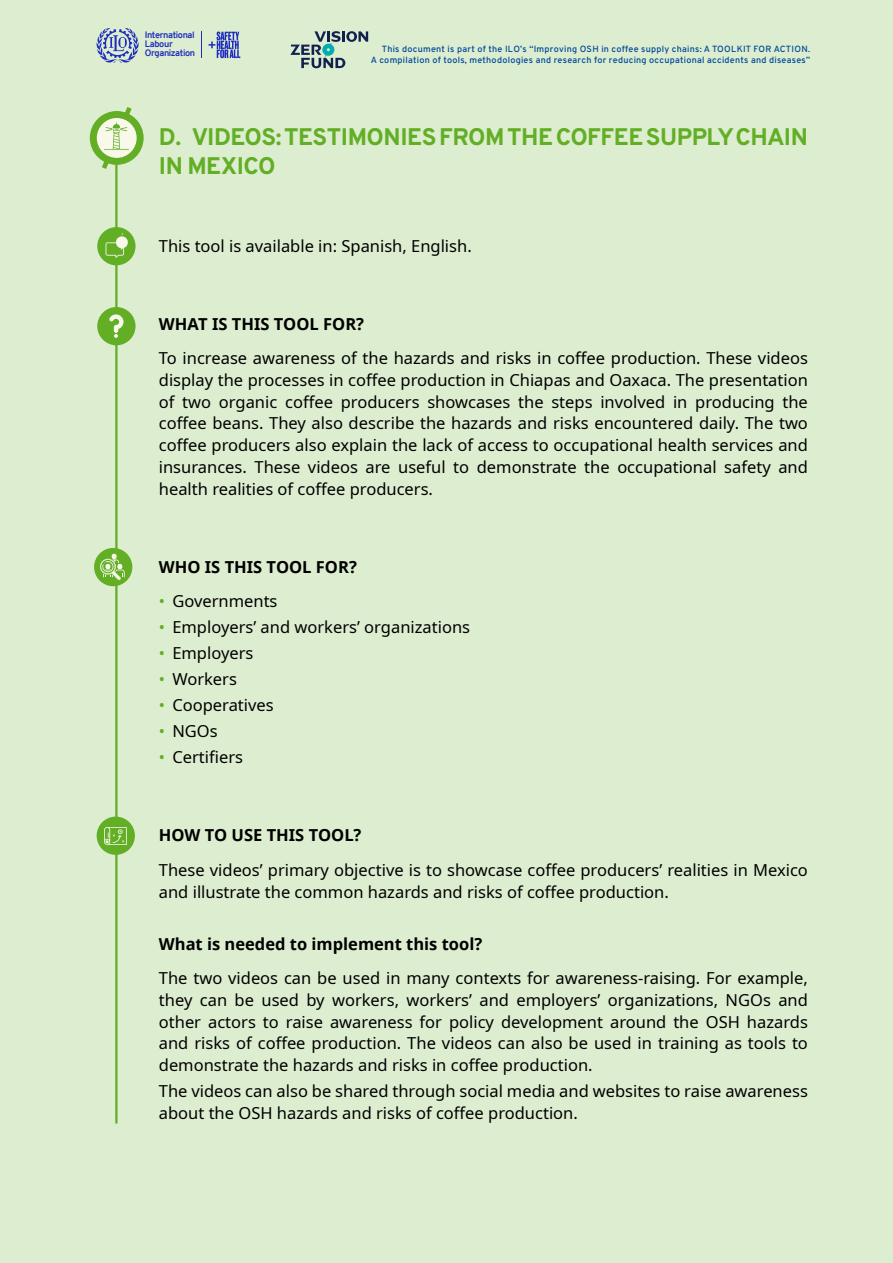
<style>
.page{position:relative;width:893px;height:1263px;background:#ddedcf}
.page>*{position:absolute;margin:0;border:0;box-sizing:border-box;transform-origin:0 0}
.t1{font:800 24px/28.8px "Overpass";letter-spacing:-.02em;color:#62ae25}
.t2{font:16.5px/21.8px "Noto Sans";color:#000;text-align:justify}
.t3{font:700 16.5px "Noto Sans";color:#000}
.t4{font:700 9.15px/9.1px "Overpass";letter-spacing:-.04em;color:#1e2dbe}
.t5{font:600 9px/10.8px "Overpass";letter-spacing:.03em;color:#004a99;text-align:right}
.s1{color:#62ae25}
</style>
<div class="page">
<hr style="left:115px;top:131px;width:3px;height:992px;background:#62ae25">
<div style="left:90px;top:111px;width:54px;height:54px;background:#62ae25;border-radius:50%"></div>
<div style="left:97px;top:118px;width:40px;height:40px;background:#f8f9eb;border-radius:50%"></div>
<svg style="left:102px;top:107px;width:30px;height:62px"></svg>
<div style="left:97px;top:227px;width:39px;height:38px;background:#62ae25;border-radius:50%"></div>
<svg style="left:105px;top:233px;width:23px;height:25px"></svg>
<div style="left:97px;top:307px;width:39px;height:38px;background:#62ae25;border-radius:50%"></div>
<svg style="left:109px;top:314px;width:15px;height:24px"></svg>
<div style="left:94px;top:548px;width:38px;height:38px;background:#62ae25;border-radius:50%"></div>
<svg style="left:99px;top:554px;width:26px;height:27px"></svg>
<div style="left:97px;top:816px;width:38px;height:39px;background:#62ae25;border-radius:50%"></div>
<svg style="left:104px;top:827px;width:23px;height:18px"></svg>
<svg style="left:96px;top:28px;width:43px;height:35px"></svg>
<svg style="left:201px;top:32px;width:1px;height:26px"></svg>
<svg style="left:209px;top:32px;width:31px;height:26px"></svg>
<svg style="left:290px;top:31px;width:78px;height:37px"></svg>
<p class="t4" style="left:145px;top:30px;width:52px">International<br>Labour<br>Organization</p>
<p class="t5" style="left:371px;top:44px;width:441px">This document is part of the ILO’s “Improving OSH in coffee supply chains: A TOOLKIT FOR ACTION.<br>A compilation of tools, methodologies and research for reducing occupational accidents and diseases”</p>
<h1 class="t1" style="left:159px;top:122px;width:650px">D. VIDEOS: TESTIMONIES FROM THE COFFEE SUPPLY CHAIN<br>IN MEXICO</h1>
<p class="t2" style="left:159px;top:235px;width:314px">This tool is available in: Spanish, English.</p>
<p class="t3" style="left:159px;top:312px;width:207px">WHAT IS THIS TOOL FOR?</p>
<p class="t2" style="left:159px;top:348px;width:651px">To increase awareness of the hazards and risks in coffee production. These videos display the processes in coffee production in Chiapas and Oaxaca. The presentation of two organic coffee producers showcases the steps involved in producing the coffee beans. They also describe the hazards and risks encountered daily. The two coffee producers also explain the lack of access to occupational health services and insurances. These videos are useful to demonstrate the occupational safety and health realities of coffee producers.</p>
<p class="t3" style="left:159px;top:555px;width:199px">WHO IS THIS TOOL FOR?</p>
<p class="t2" style="left:159px;top:591px;width:120px"><span class="s1">•</span> Governments</p>
<p class="t2" style="left:159px;top:617px;width:313px"><span class="s1">•</span> Employers’ and workers’ organizations</p>
<p class="t2" style="left:159px;top:643px;width:96px"><span class="s1">•</span> Employers</p>
<p class="t2" style="left:159px;top:669px;width:80px"><span class="s1">•</span> Workers</p>
<p class="t2" style="left:159px;top:695px;width:116px"><span class="s1">•</span> Cooperatives</p>
<p class="t2" style="left:159px;top:721px;width:60px"><span class="s1">•</span> NGOs</p>
<p class="t2" style="left:159px;top:747px;width:86px"><span class="s1">•</span> Certifiers</p>
<p class="t3" style="left:159px;top:824px;width:204px">HOW TO USE THIS TOOL?</p>
<p class="t2" style="left:159px;top:859px;width:651px">These videos’ primary objective is to showcase coffee producers’ realities in Mexico and illustrate the common hazards and risks of coffee production.</p>
<p class="t3" style="left:159px;top:932px;width:325px">What is needed to implement this tool?</p>
<p class="t2" style="left:159px;top:967px;width:651px">The two videos can be used in many contexts for awareness-raising. For example, they can be used by workers, workers’ and employers’ organizations, NGOs and other actors to raise awareness for policy development around the OSH hazards and risks of coffee production. The videos can also be used in training as tools to demonstrate the hazards and risks in coffee production.</p>
<p class="t2" style="left:159px;top:1080px;width:651px">The videos can also be shared through social media and websites to raise awareness about the OSH hazards and risks of coffee production.</p>
</div>
